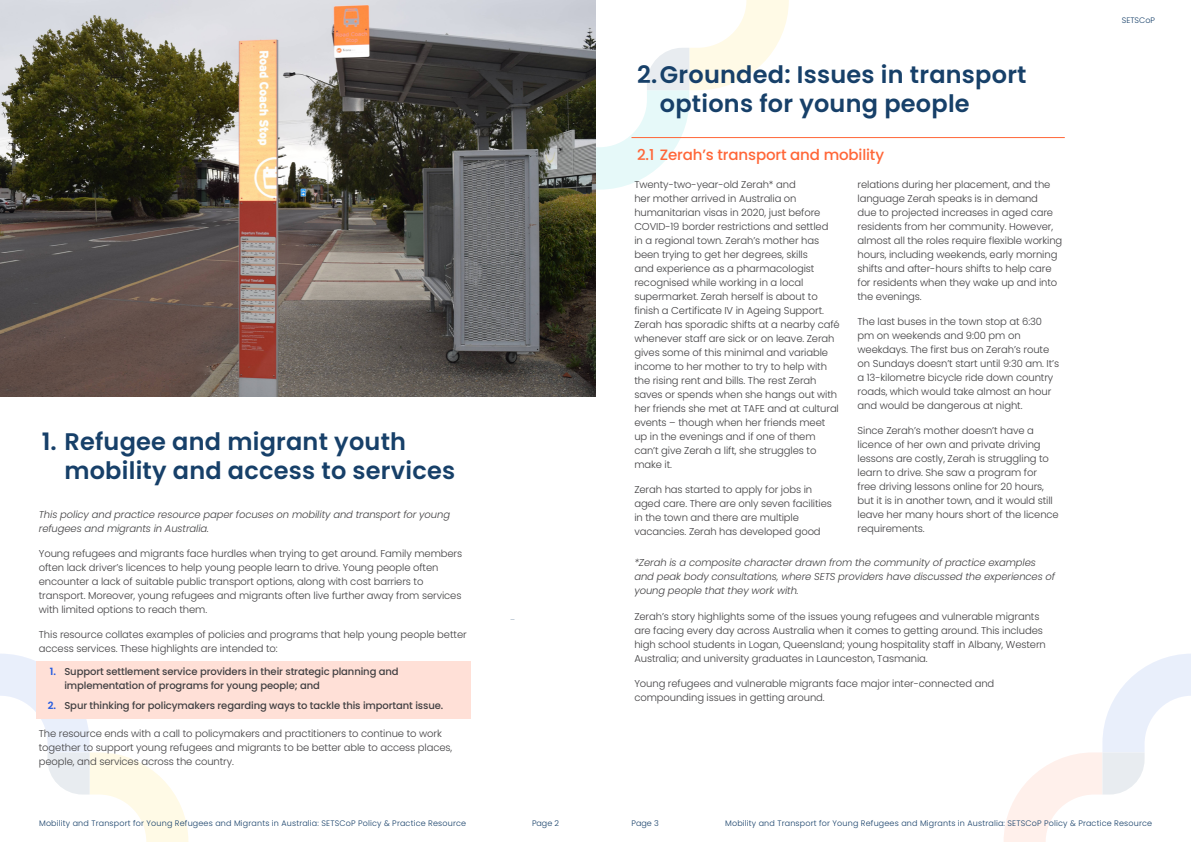
<style>
.page{position:relative;width:1191px;height:842px;background:#fff}
.page>*{position:absolute;margin:0;border:0;box-sizing:border-box;transform-origin:0 0}
.t1{font:600 24px/28.8px "Poppins";letter-spacing:.01em;color:#174069}
.t2{font:500 15px "Poppins";letter-spacing:-.01em;color:#ff6638}
.t3{font:300 10px/14px "Poppins";letter-spacing:-.01em;color:#414042}
.t4{font:italic 300 10px/14px "Poppins";letter-spacing:-.01em;color:#414042}
.t5{font:500 10px/14px "Poppins";letter-spacing:-.01em;color:#414042}
.t6{font:300 8px "Poppins";letter-spacing:.02em;color:#174069}
.t7{font:300 8px "Poppins";color:#174069}
.s1{font-weight:600;color:#265ce0}
</style>
<div class="page">
<svg style="left:0;top:654px;width:188px;height:188px"></svg>
<svg style="left:1004px;top:654px;width:187px;height:188px"></svg>
<svg style="left:595px;top:0;width:194px;height:190px"></svg>
<div style="left:36px;top:661px;width:434px;height:58px;background:#ffe0d7"></div>
<img style="left:0;top:0;width:595px;height:397px">
<hr style="left:631px;top:137px;width:433px;height:1px;background:#ff6638">
<h1 class="t1" style="left:64px;top:428px;width:392px;text-indent:-23px">1. Refugee and migrant youth mobility and access to services</h1>
<p class="t4" style="left:39px;top:507px;width:413px">This policy and practice resource paper focuses on mobility and transport for young refugees and migrants in Australia.</p>
<p class="t3" style="left:39px;top:547px;width:425px">Young refugees and migrants face hurdles when trying to get around. Family members often lack driver’s licences to help young people learn to drive. Young people often encounter a lack of suitable public transport options, along with cost barriers to transport. Moreover, young refugees and migrants often live further away from services with limited options to reach them.</p>
<p class="t3" style="left:39px;top:628px;width:429px">This resource collates examples of policies and programs that help young people better access services. These highlights are intended to:</p>
<p class="t5" style="left:64px;top:664px;width:336px;text-indent:-15px"><span class="s1">1.</span> Support settlement service providers in their strategic planning and implementation of programs for young people; and</p>
<p class="t5" style="left:48px;top:698px;width:396px"><span class="s1">2.</span> Spur thinking for policymakers regarding ways to tackle this important issue.</p>
<p class="t3" style="left:39px;top:726px;width:415px">The resource ends with a call to policymakers and practitioners to continue to work together to support young refugees and migrants to be better able to access places, people, and services across the country.</p>
<h1 class="t1" style="left:660px;top:61px;width:368px;text-indent:-23px">2.Grounded: Issues in transport options for young people</h1>
<h2 class="t2" style="left:637px;top:147px;width:248px">2.1 Zerah’s transport and mobility</h2>
<p class="t3" style="left:634px;top:177px;width:207px">Twenty-two-year-old Zerah* and<br>her mother arrived in Australia on humanitarian visas in 2020, just before COVID-19 border restrictions and settled<br>in a regional town. Zerah’s mother has been trying to get her degrees, skills<br>and experience as a pharmacologist recognised while working in a local supermarket. Zerah herself is about to finish a Certificate IV in Ageing Support.<br>Zerah has sporadic shifts at a nearby café whenever staff are sick or on leave. Zerah gives some of this minimal and variable income to her mother to try to help with the rising rent and bills. The rest Zerah saves or spends when she hangs out with her friends she met at TAFE and at cultural events – though when her friends meet up in the evenings and if one of them can’t give Zerah a lift, she struggles to make it.</p>
<p class="t3" style="left:634px;top:483px;width:199px">Zerah has started to apply for jobs in aged care. There are only seven facilities in the town and there are multiple vacancies. Zerah has developed good</p>
<p class="t3" style="left:857px;top:177px;width:206px">relations during her placement, and the language Zerah speaks is in demand<br>due to projected increases in aged care residents from her community. However, almost all the roles require flexible working hours, including weekends, early morning shifts and after-hours shifts to help care for residents when they wake up and into the evenings.</p>
<p class="t3" style="left:857px;top:315px;width:203px">The last buses in the town stop at 6:30 pm on weekends and 9:00 pm on weekdays. The first bus on Zerah’s route on Sundays doesn’t start until 9:30 am. It’s a 13-kilometre bicycle ride down country roads, which would take almost an hour and would be dangerous at night.</p>
<p class="t3" style="left:857px;top:424px;width:203px">Since Zerah’s mother doesn’t have a licence of her own and private driving lessons are costly, Zerah is struggling to learn to drive. She saw a program for<br>free driving lessons online for 20 hours, but it is in another town, and it would still leave her many hours short of the licence requirements.</p>
<p class="t4" style="left:634px;top:556px;width:422px">*Zerah is a composite character drawn from the community of practice examples and peak body consultations, where SETS providers have discussed the experiences of young people that they work with.</p>
<p class="t3" style="left:634px;top:609px;width:413px">Zerah’s story highlights some of the issues young refugees and vulnerable migrants are facing every day across Australia when it comes to getting around. This includes high school students in Logan, Queensland; young hospitality staff in Albany, Western Australia; and university graduates in Launceston, Tasmania.</p>
<p class="t3" style="left:634px;top:676px;width:361px">Young refugees and vulnerable migrants face major inter-connected and compounding issues in getting around.</p>
<p class="t7" style="left:1121px;top:15px;width:35px">SETSCoP</p>
<p class="t6" style="left:39px;top:818px;width:428px">Mobility and Transport for Young Refugees and Migrants in Australia: SETSCoP Policy &amp; Practice Resource</p>
<p class="t6" style="left:725px;top:818px;width:428px">Mobility and Transport for Young Refugees and Migrants in Australia: SETSCoP Policy &amp; Practice Resource</p>
<p class="t6" style="left:532px;top:818px;width:29px">Page 2</p>
<p class="t6" style="left:631px;top:818px;width:29px">Page 3</p>
</div>
